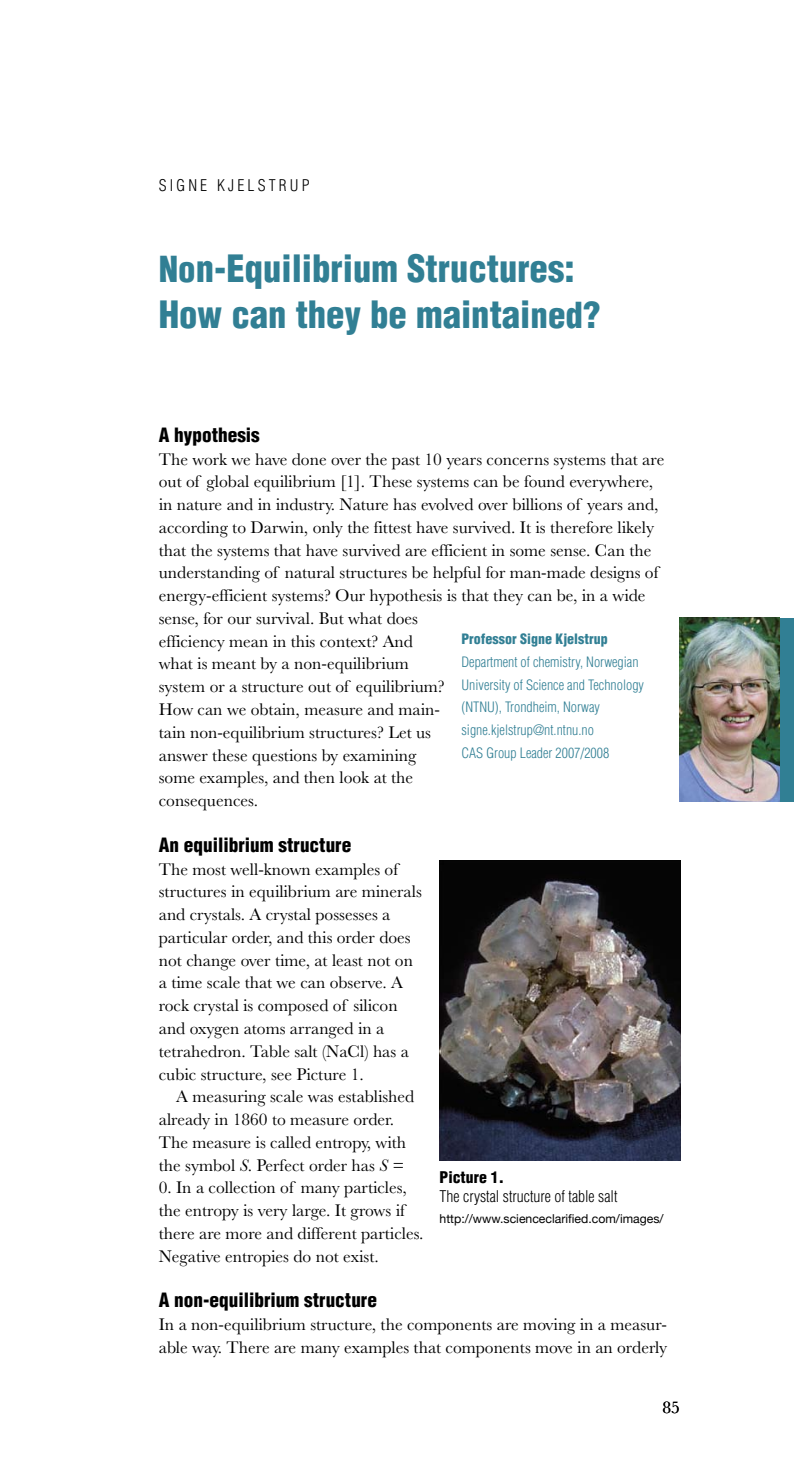
<style>
.page{position:relative;width:794px;height:1474px;background:#fff}
.page>*{position:absolute;margin:0;border:0;box-sizing:border-box;transform-origin:0 0}
.t1{font:900 condensed 36.75px/45.5px "Helvetica";color:#317f94}
.t2{font:900 condensed 19.25px "Helvetica";color:#000}
.t3{font:17.5px/22.8px "Baskerville";color:#000}
.t4{font:300 condensed 15.75px "Helvetica";color:#000}
.t5{font:900 condensed 15.75px "Helvetica";color:#000}
.t6{font:300 condensed 14px/22.8px "Helvetica";color:#317f94}
.t7{font:900 condensed 14px "Helvetica";color:#317f94}
.t8{font:12.25px "Helvetica Neue";color:#000}
.s1{font-size:35px}
.s2{font-style:italic}
</style>
<div class="page">
<div style="left:779px;top:618px;width:15px;height:183px;background:#317f94"></div>
<img style="left:680px;top:618px;width:99px;height:183px">
<img style="left:439px;top:860px;width:241px;height:300px">
<p class="t4" style="left:159px;top:176px;width:21px">Signe</p>
<p class="t4" style="left:217px;top:176px;width:23px">Kjelstrup</p>
<h1 class="t1" style="left:159px;top:245px;width:443px"><span class="s1">No</span>n-Equilibrium Structures:<br>How can they be maintai<span class="s1">ned?</span></h1>
<p class="t2" style="left:159px;top:423px;width:103px">A hypothesis</p>
<p class="t3" style="left:159px;top:447px;width:507px">The work we have done over the past 10 years concerns systems that are out of global equilibrium [1]. These systems can be found everywhere, in nature and in industry. Nature has evolved over billions of years and, according to Darwin, only the fittest have survived. It is therefore likely that the systems that have survived are efficient in some sense. Can the understanding of natural structures be helpful for man-made designs of energy-efficient systems? Our hypothesis is that they can be, in a wide sense, for our survival. But what does<br>efficiency mean in this context? And<br>what is meant by a non-equilibrium<br>system or a structure out of equilibrium?<br>How can we obtain, measure and main-<br>tain non-equilibrium structures? Let us<br>answer these questions by examining<br>some examples, and then look at the<br>consequences.</p>
<p class="t2" style="left:159px;top:832px;width:194px">An equilibrium structure</p>
<p class="t3" style="left:159px;top:857px;width:264px">The most well-known examples of structures in equilibrium are minerals and crystals. A crystal possesses a particular order, and this order does not change over time, at least not on a time scale that we can observe. A rock crystal is composed of silicon and oxygen atoms arranged in a tetrahedron. Table salt (NaCl) has a cubic structure, see Picture 1.</p>
<p class="t3" style="left:159px;top:1085px;width:257px;text-indent:18px">A measuring scale was established already in 1860 to measure order.<br>The measure is called entropy, with the symbol <span class="s2">S</span>. Perfect order has <span class="s2">S =</span></p>
<p class="t3" style="left:159px;top:1176px;width:266px">0<span class="s2">.</span> In a collection of many particles, the entropy is very large. It grows if there are more and different particles.<br>Negative entropies do not exist.</p>
<p class="t2" style="left:159px;top:1288px;width:220px">A non-equilibrium structure</p>
<p class="t3" style="left:159px;top:1313px;width:510px">In a non-equilibrium structure, the components are moving in a measur&shy;able way. There are many examples that components move in an orderly</p>
<p class="t7" style="left:461px;top:630px;width:148px">Professor Signe Kjelstrup</p>
<p class="t6" style="left:461px;top:650px;width:184px">Department of chemistry, Norwegian<br>University of Science and Technology (NTNU), Trondheim, Norway signe.kjelstrup@nt.ntnu.no<br>CAS Group Leader 2007/2008</p>
<p class="t5" style="left:439px;top:1167px;width:66px">Picture 1.</p>
<p class="t4" style="left:439px;top:1186px;width:179px">The crystal structure of table salt</p>
<p class="t8" style="left:439px;top:1211px;width:225px">http://www.scienceclarified.com/images/</p>
<p class="t3" style="left:662px;top:1395px;width:19px">85</p>
</div>
